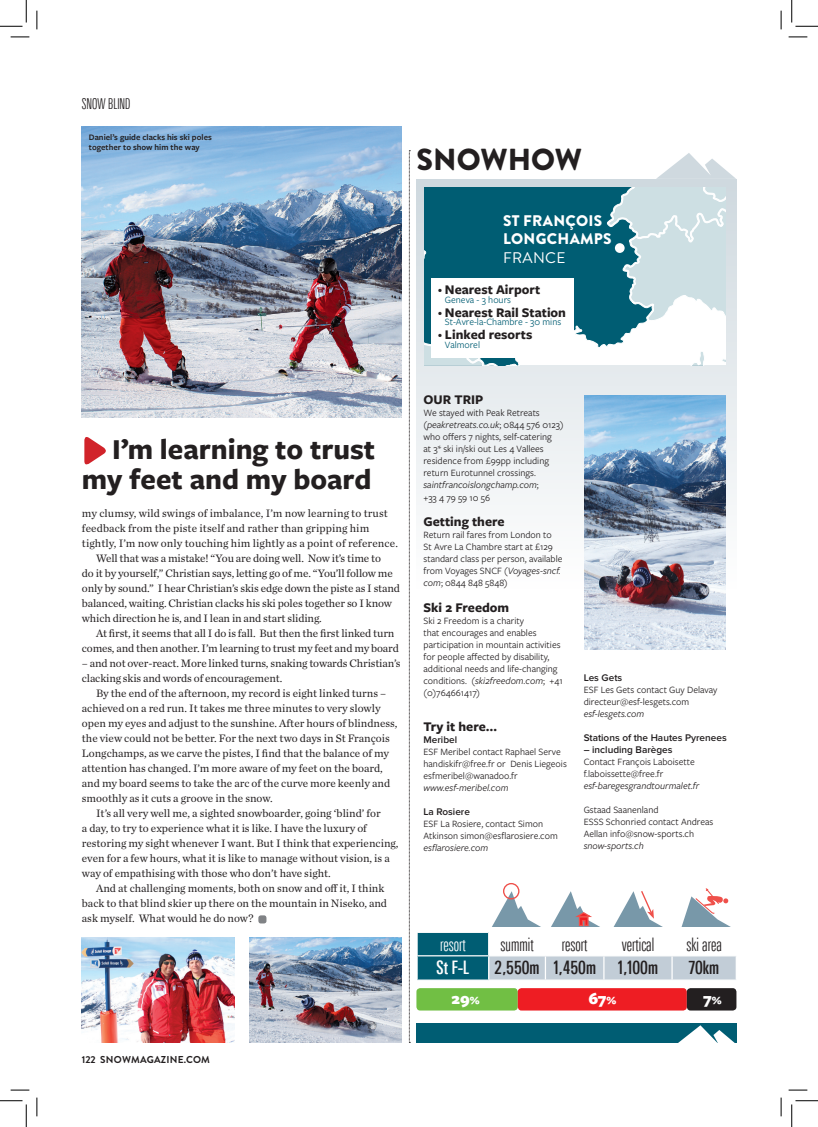
<style>
.page{position:relative;width:818px;height:1127px;background:#fff}
.page>*{position:absolute;margin:0;border:0;box-sizing:border-box;transform-origin:0 0}
.t1{font:900 30.38px "Brandon Grotesque";color:#231f20}
.t2{font:700 30px/30px "Freight Sans Pro";color:#231f20;text-align:right}
.t3{font:300 18.62px "LT Univers Comp";color:#231f20}
.t4{font:500 18.62px "LT Univers Comp";color:#231f20}
.t5{font:300 18.62px "LT Univers Comp";color:#fff}
.t6{font:500 18.62px "LT Univers Comp";color:#fff}
.t7{font:900 16.5px "Freight Sans Pro";color:#fff}
.t8{font:900 15.38px/18.5px "Brandon Grotesque";letter-spacing:.02em;color:#fff}
.t9{font:15.38px "Brandon Grotesque";letter-spacing:.02em;color:#fff}
.t10{font:300 15px "LT Univers Comp";color:#231f20}
.t11{font:700 13.75px "Freight Sans Pro";color:#231f20}
.t12{font:11.25px/15px "Chronicle Text G1";color:#231f20}
.t13{font:10px/12px "Freight Sans Pro";color:#231f20}
.t14{font:italic 10px "Freight Sans Pro";color:#231f20}
.t15{font:600 10px "Proxima Nova";color:#231f20}
.t16{font:10px "Freight Sans Pro";color:#005d73}
.t17{font:700 10px "Brandon Grotesque";letter-spacing:.02em;color:#231f20}
.t18{font:600 8.75px/10px "Freight Sans Pro";color:#231f20}
.s1{font-family:"Brandon Grotesque";font-weight:900;font-size:11.25px}
.s2{font-style:italic}
.s3{font-size:11.25px}
</style>
<div class="page">
<img style="left:82px;top:127px;width:319px;height:290px">
<img style="left:249px;top:937px;width:152px;height:105px">
<img style="left:82px;top:937px;width:152px;height:105px">
<div style="left:258px;top:915px;width:8px;height:8px;background:#808285;border-radius:2px"></div>
<svg style="left:84px;top:437px;width:22px;height:28px"></svg>
<div style="left:416px;top:179px;width:320px;height:409px;background:linear-gradient(to bottom,#ced8de,#fefefe)"></div>
<svg style="left:669px;top:187px;width:57px;height:178px"></svg>
<svg style="left:424px;top:187px;width:245px;height:178px;background:#438797"></svg>
<div style="left:417px;top:1022px;width:320px;height:20px;background:#005d73"></div>
<svg style="left:673px;top:1025px;width:64px;height:18px"></svg>
<div style="left:416px;top:987px;width:102px;height:23px;background:#71bf44;border-radius:4px"></div>
<div style="left:518px;top:987px;width:169px;height:23px;background:#ee1d23;border-radius:4px"></div>
<div style="left:687px;top:987px;width:49px;height:23px;background:#231f20;border-radius:4px"></div>
<svg style="left:417px;top:932px;width:319px;height:47px"></svg>
<svg style="left:492px;top:891px;width:47px;height:35px"></svg>
<div style="left:503px;top:882px;width:16px;height:17px;border:1px solid #ef504a;border-radius:50%"></div>
<svg style="left:614px;top:891px;width:47px;height:35px"></svg>
<svg style="left:551px;top:891px;width:47px;height:35px"></svg>
<svg style="left:682px;top:888px;width:47px;height:38px"></svg>
<svg style="left:656px;top:153px;width:80px;height:26px"></svg>
<div style="left:615px;top:243px;width:10px;height:10px;background:#fff;border-radius:50%"></div>
<div style="left:431px;top:277px;width:143px;height:80px;background:#fff"></div>
<img style="left:584px;top:395px;width:141px;height:254px">
<svg style="left:409px;top:150px;width:1px;height:892px"></svg>
<svg style="left:11px;top:36px;width:18px;height:2px"></svg>
<svg style="left:788px;top:36px;width:19px;height:2px"></svg>
<svg style="left:11px;top:1089px;width:18px;height:1px"></svg>
<svg style="left:788px;top:1089px;width:19px;height:1px"></svg>
<svg style="left:36px;top:11px;width:2px;height:18px"></svg>
<svg style="left:36px;top:1097px;width:2px;height:18px"></svg>
<svg style="left:780px;top:11px;width:2px;height:18px"></svg>
<svg style="left:780px;top:1097px;width:2px;height:18px"></svg>
<svg style="left:0;top:0;width:27px;height:27px"></svg>
<svg style="left:0;top:1100px;width:27px;height:26px"></svg>
<svg style="left:791px;top:0;width:27px;height:27px"></svg>
<svg style="left:791px;top:1100px;width:27px;height:26px"></svg>
<h3 class="t10" style="left:82px;top:95px;width:50px">SNOW BLIND</h3>
<p class="t18" style="left:89px;top:132px;width:124px">Daniel’s guide clacks his ski poles together to show him the way</p>
<h1 class="t1" style="left:417px;top:138px;width:167px">SNOWHOW</h1>
<h3 class="t8" style="left:503px;top:211px;width:110px">ST FRANÇOIS<br>LONGCHAMPS</h3>
<h3 class="t9" style="left:503px;top:247px;width:64px">FRANCE</h3>
<p class="t11" style="left:438px;top:280px;width:104px"><span class="s1">•</span> Nearest Airport</p>
<p class="t16" style="left:445px;top:293px;width:68px">Geneva - 3 hours</p>
<p class="t11" style="left:438px;top:302px;width:130px"><span class="s1">•</span> Nearest Rail Station</p>
<p class="t16" style="left:445px;top:315px;width:118px">St-Avre-la-Chambre - 30 mins</p>
<p class="t11" style="left:438px;top:325px;width:96px"><span class="s1">•</span> Linked resorts</p>
<p class="t16" style="left:445px;top:338px;width:37px">Valmorel</p>
<h2 class="t2" style="left:82px;top:433px;width:295px">I’m learning to trust my feet and my board</h2>
<p class="t12" style="left:82px;top:505px;width:307px">my clumsy, wild swings of imbalance, I’m now learning to trust</p>
<p class="t12" style="left:82px;top:520px;width:289px">feedback from the piste itself and rather than gripping him</p>
<p class="t12" style="left:82px;top:535px;width:318px">tightly, I’m now only touching him lightly as a point of reference.</p>
<p class="t12" style="left:96px;top:550px;width:286px">Well that was a mistake! “You are doing well. Now it’s time to</p>
<p class="t12" style="left:82px;top:565px;width:312px">do it by yourself,” Christian says, letting go of me. “You’ll follow me</p>
<p class="t12" style="left:82px;top:580px;width:320px">only by sound.” I hear Christian’s skis edge down the piste as I stand</p>
<p class="t12" style="left:82px;top:595px;width:312px">balanced, waiting. Christian clacks his ski poles together so I know</p>
<p class="t12" style="left:82px;top:610px;width:241px">which direction he is, and I lean in and start sliding.</p>
<p class="t12" style="left:96px;top:625px;width:300px">At first, it seems that all I do is fall. But then the first linked turn</p>
<p class="t12" style="left:82px;top:640px;width:318px">comes, and then another. I’m learning to trust my feet and my board</p>
<p class="t12" style="left:82px;top:655px;width:320px">– and not over-react. More linked turns, snaking towards Christian’s clacking skis and words of encouragement.</p>
<p class="t12" style="left:82px;top:685px;width:317px;text-indent:14px">By the end of the afternoon, my record is eight linked turns – achieved on a red run. It takes me three minutes to very slowly open my eyes and adjust to the sunshine. After hours of blindness, the view could not be better. For the next two days in St François Longchamps, as we carve the pistes, I find that the balance of my attention has changed. I’m more aware of my feet on the board, and my board seems to take the arc of the curve more keenly and smoothly as it cuts a groove in the snow.</p>
<p class="t12" style="left:82px;top:805px;width:318px;text-indent:14px">It’s all very well me, a sighted snowboarder, going ‘blind’ for<br>a day, to try to experience what it is like. I have the luxury of restoring my sight whenever I want. But I think that experiencing, even for a few hours, what it is like to manage without vision, is a way of empathising with those who don’t have sight.</p>
<p class="t12" style="left:82px;top:880px;width:307px;text-indent:14px">And at challenging moments, both on snow and off it, I think back to that blind skier up there on the mountain in Niseko, and ask myself. What would he do now?</p>
<p class="t11" style="left:423px;top:390px;width:61px">OUR TRIP</p>
<p class="t13" style="left:423px;top:406px;width:142px">We stayed with Peak Retreats (<span class="s2">peakretreats.co.uk</span>; 0844 576 0123) who offers 7 nights, self-catering<br>at 3* ski in/ski out Les 4 Vallees residence from £99pp including return Eurotunnel crossings. <span class="s2">saintfrancoislongchamp.com</span>;<br>+33 4 79 59 10 56</p>
<p class="t11" style="left:423px;top:512px;width:83px">Getting there</p>
<p class="t13" style="left:423px;top:528px;width:140px">Return rail fares from London to<br>St Avre La Chambre start at £129 standard class per person, available from Voyages SNCF (<span class="s2">Voyages-sncf. com</span>; 0844 848 5848)</p>
<p class="t11" style="left:423px;top:598px;width:87px">Ski 2 Freedom</p>
<p class="t13" style="left:423px;top:614px;width:141px">Ski 2 Freedom is a charity<br>that encourages and enables participation in mountain activities for people affected by disability, additional needs and life-changing conditions. (<span class="s2">ski2freedom.com</span>; +41 (0)764661417)</p>
<p class="t11" style="left:423px;top:716px;width:75px">Try it here…</p>
<p class="t15" style="left:423px;top:733px;width:35px">Meribel</p>
<p class="t13" style="left:423px;top:744px;width:145px">ESF Meribel contact Raphael Serve handiskifr@free.fr or Denis Liegeois esfmeribel@wanadoo.fr</p>
<p class="t14" style="left:423px;top:780px;width:86px">www.esf-meribel.com</p>
<p class="t15" style="left:423px;top:805px;width:48px">La Rosiere</p>
<p class="t13" style="left:423px;top:816px;width:136px">ESF La Rosiere, contact Simon<br>Atkinson simon@esflarosiere.com</p>
<p class="t14" style="left:423px;top:840px;width:66px">esflarosiere.com</p>
<p class="t15" style="left:584px;top:671px;width:40px">Les Gets</p>
<p class="t13" style="left:584px;top:683px;width:135px">ESF Les Gets contact Guy Delavay directeur@esf-lesgets.com</p>
<p class="t14" style="left:584px;top:706px;width:62px">esf-lesgets.com</p>
<p class="t15" style="left:584px;top:731px;width:145px">Stations of the Hautes Pyrenees</p>
<p class="t15" style="left:584px;top:743px;width:90px">– including Barèges</p>
<p class="t13" style="left:584px;top:755px;width:113px">Contact François Laboisette f.laboissette@free.fr</p>
<p class="t14" style="left:584px;top:778px;width:117px">esf-baregesgrandtourmalet.fr</p>
<p class="t13" style="left:584px;top:803px;width:131px">Gstaad Saanenland<br>ESSS Schonried contact Andreas<br>Aellan info@snow-sports.ch</p>
<p class="t14" style="left:584px;top:838px;width:62px">snow-sports.ch</p>
<h3 class="t5" style="left:440px;top:933px;width:27px">resort</h3>
<h3 class="t3" style="left:500px;top:933px;width:35px">summit</h3>
<h3 class="t3" style="left:562px;top:933px;width:27px">resort</h3>
<h3 class="t3" style="left:622px;top:933px;width:34px">vertical</h3>
<h3 class="t3" style="left:686px;top:933px;width:37px">ski area</h3>
<h3 class="t6" style="left:437px;top:956px;width:34px">St F-L</h3>
<h3 class="t4" style="left:495px;top:956px;width:165px">2,550m 1,450m 1,100m</h3>
<h3 class="t4" style="left:689px;top:956px;width:32px">70km</h3>
<h3 class="t7" style="left:451px;top:986px;width:30px">29<span class="s3">%</span></h3>
<h3 class="t7" style="left:588px;top:986px;width:30px">67<span class="s3">%</span></h3>
<h3 class="t7" style="left:703px;top:986px;width:20px">7<span class="s3">%</span></h3>
<p class="t17" style="left:82px;top:1052px;width:130px">122 SNOWMAGAZINE.COM</p>
</div>
